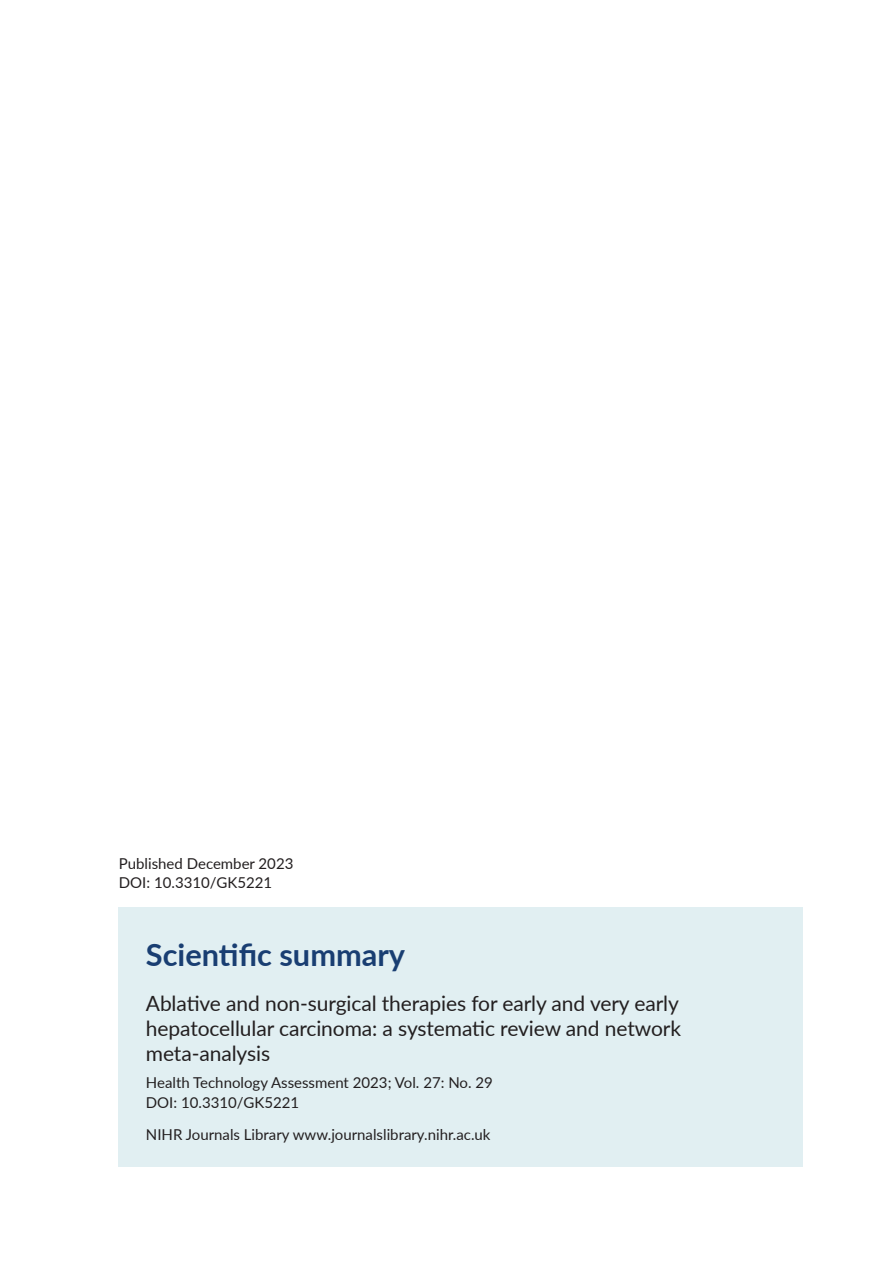
<style>
.page{position:relative;width:893px;height:1263px;background:#fff}
.page>*{position:absolute;margin:0;border:0;box-sizing:border-box;transform-origin:0 0}
.t1{font:700 30.75px "Lato";color:#193e72}
.t2{font:21px/25.2px "Lato";letter-spacing:-.005em;color:#231f20;text-align:justify}
.t3{font:15px/19.5px "Lato";color:#231f20}
</style>
<div class="page">
<div style="left:119px;top:908px;width:684px;height:259px;background:#e1eff2"></div>
<p class="t3" style="left:119px;top:853px;width:176px">Published December 2023<br>DOI: 10.3310/GK5221</p>
<h1 class="t1" style="left:146px;top:932px;width:261px">Scientific summary</h1>
<h2 class="t2" style="left:146px;top:990px;width:537px">Ablative and non-surgical therapies for early and very early hepatocellular carcinoma: a systematic review and network meta-analysis</h2>
<p class="t3" style="left:146px;top:1072px;width:348px">Health Technology Assessment 2023; Vol. 27: No. 29<br>DOI: 10.3310/GK5221</p>
<p class="t3" style="left:146px;top:1124px;width:346px">NIHR Journals Library www.journalslibrary.nihr.ac.uk</p>
</div>
